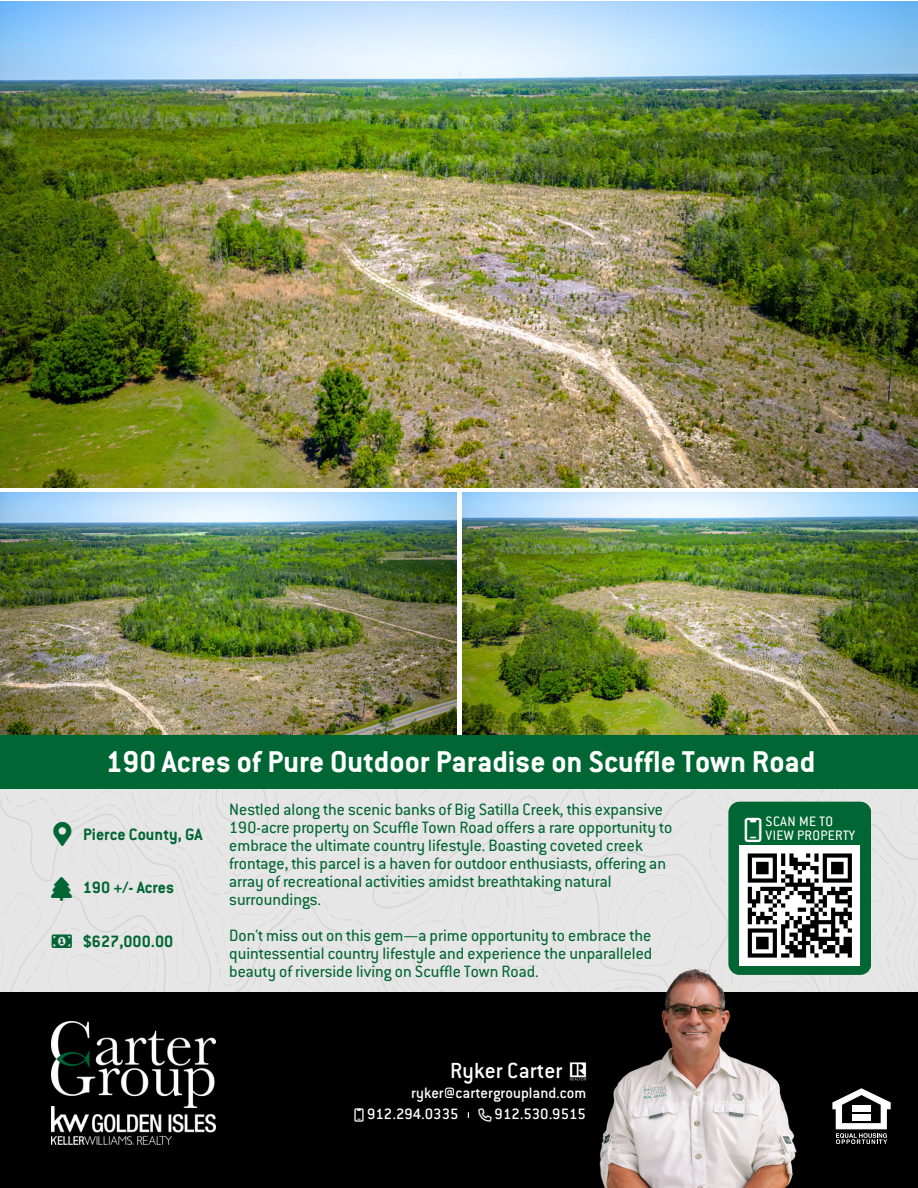
<style>
.page{position:relative;width:918px;height:1188px;background:#fff}
.page>*{position:absolute;margin:0;border:0;box-sizing:border-box;transform-origin:0 0}
.t1{font:700 33px "Conduit ITC";color:#fff}
.t2{font:500 24px "Conduit ITC";color:#fff}
.t3{font:18px/18px "Conduit ITC";color:#063}
.t4{font:700 18px "Conduit ITC";color:#063}
.t5{font:500 16.5px "Conduit ITC";color:#fff}
.t6{font:15px "Conduit ITC";letter-spacing:.025em;color:#fff}
</style>
<div class="page">
<img style="left:0;top:1px;width:918px;height:486px">
<img style="left:0;top:493px;width:457px;height:242px">
<img style="left:462px;top:493px;width:456px;height:242px">
<div style="left:0;top:735px;width:918px;height:54px;background:#063"></div>
<div style="left:0;top:993px;width:918px;height:195px;background:#000"></div>
<img style="left:51px;top:1022px;width:164px;height:122px">
<img style="left:599px;top:1011px;width:198px;height:177px">
<img style="left:569px;top:1062px;width:18px;height:19px">
<svg style="left:832px;top:1088px;width:59px;height:56px"></svg>
<div style="left:852px;top:1105px;width:18px;height:6px;background:#fff"></div>
<div style="left:852px;top:1114px;width:18px;height:7px;background:#fff"></div>
<svg style="left:0;top:789px;width:918px;height:222px;background:#c1c6c3"></svg>
<h1 class="t1" style="left:106px;top:742px;width:711px">190 Acres of Pure Outdoor Paradise on Scuffle Town Road</h1>
<p class="t4" style="left:83px;top:824px;width:121px">Pierce County, GA</p>
<h2 class="t4" style="left:83px;top:877px;width:93px">190 +/- Acres</h2>
<h3 class="t4" style="left:83px;top:930px;width:92px">$627,000.00</h3>
<p class="t3" style="left:229px;top:800px;width:444px">Nestled along the scenic banks of Big Satilla Creek, this expansive 190-acre property on Scuffle Town Road offers a rare opportunity to embrace the ultimate country lifestyle. Boasting coveted creek frontage, this parcel is a haven for outdoor enthusiasts, offering an array of recreational activities amidst breathtaking natural surroundings.</p>
<h3 class="t3" style="left:229px;top:926px;width:425px;text-align:justify">Don't miss out on this gem—a prime opportunity to embrace the quintessential country lifestyle and experience the unparalleled beauty of riverside living on Scuffle Town Road.</h3>
<h3 class="t2" style="left:450px;top:1056px;width:114px">Ryker Carter</h3>
<h3 class="t5" style="left:411px;top:1083px;width:177px">ryker@cartergroupland.com</h3>
<p class="t5" style="left:367px;top:1104px;width:93px">912.294.0335</p>
<p class="t5" style="left:495px;top:1104px;width:93px">912.530.9515</p>
<p class="t6" style="left:766px;top:812px;width:69px">SCAN ME TO</p>
<p class="t6" style="left:766px;top:826px;width:91px">VIEW PROPERTY</p>
</div>
